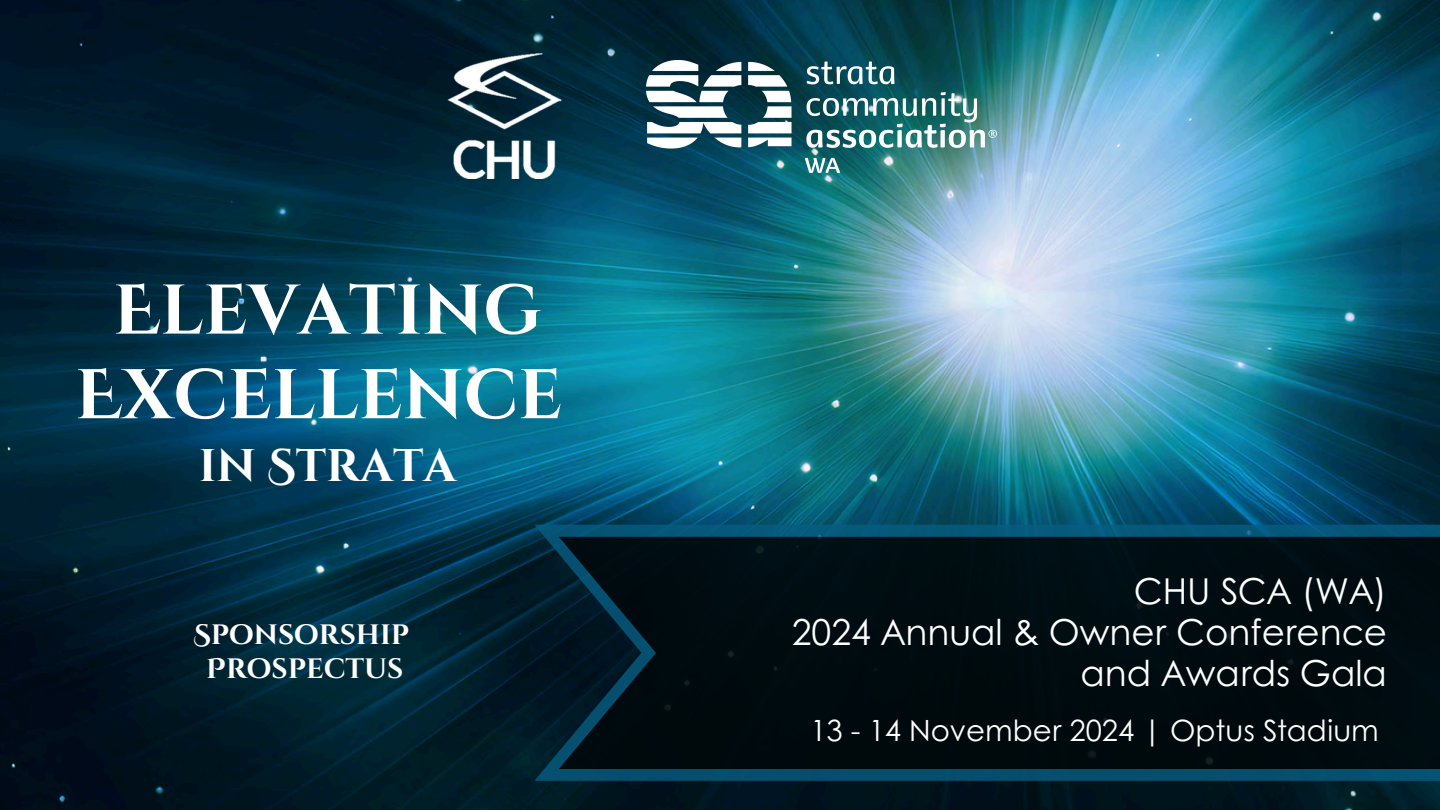
<style>
.page{position:relative;width:1440px;height:810px;background:#fff}
.page>*{position:absolute;margin:0;border:0;box-sizing:border-box;transform-origin:0 0}
.t1{font:700 70.1px/84.6px "Cinzel Decorative";color:#fff;text-align:center}
.t2{font:700 45.7px "Cinzel Decorative";color:#fff}
.t3{font:35.7px/41.2px "Century Gothic";color:#fff;text-align:right}
.t4{font:29.3px "Century Gothic";color:#fff}
.t5{font:700 28px/33.8px "Cinzel Decorative";color:#fff;text-align:center}
</style>
<div class="page">
<img style="left:0;top:0;width:1440px;height:810px">
<img style="left:443px;top:54px;width:121px;height:124px">
<img style="left:647px;top:60px;width:350px;height:112px">
<svg style="left:534px;top:525px;width:906px;height:256px;background:#044663"></svg>
<div style="left:559px;top:537px;width:881px;height:232px;background:#000c10"></div>
<p class="t1" style="left:75px;top:270px;width:489px">ELEVATING<br>EXCELLENCE</p>
<p class="t2" style="left:199px;top:436px;width:259px">IN STRATA</p>
<h2 class="t5" style="left:193px;top:618px;width:217px">SPONSORSHIP<br>PROSPECTUS</h2>
<h1 class="t3" style="left:792px;top:569px;width:597px">CHU SCA (WA)<br>2024 Annual &amp; Owner Conference and Awards Gala</h1>
<p class="t4" style="left:810px;top:708px;width:570px">13 - 14 November 2024 | Optus Stadium</p>
</div>
